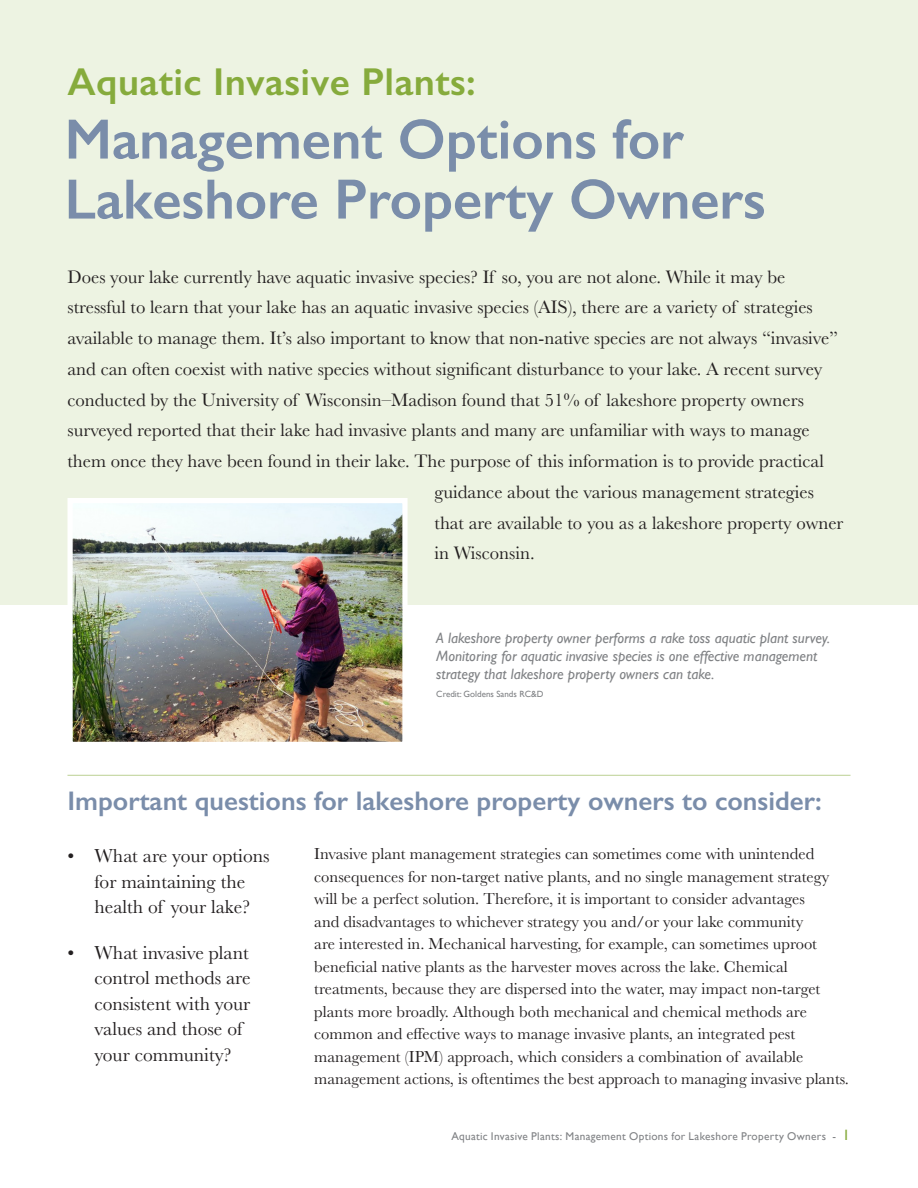
<style>
.page{position:relative;width:918px;height:1188px;background:#fff}
.page>*{position:absolute;margin:0;border:0;box-sizing:border-box;transform-origin:0 0}
.t1{font:600 57px/60px "Gill Sans";letter-spacing:-.005em;color:#7a8daa}
.t2{font:600 39px "Gill Sans";letter-spacing:.01em;color:#86ab3c}
.section_header{font:600 27px "Gill Sans";color:#7a8daa}
.t3{font:19.5px/25.5px "Baskerville";color:#231f20;text-align:center}
.t4{font:18.75px "Baskerville";color:#231f20}
.text_NO_line{font:16.5px/22.5px "Baskerville";color:#231f20}
.photo_caption{font:italic 15px/18px "Gill Sans";color:#808285}
.t5{font:11.25px "Gill Sans";letter-spacing:.025em;color:#808285}
.photo_credit{font:9px "Gill Sans";color:#808285}
.s1{font-size:15px;color:#86ab3c}
</style>
<div class="page">
<div style="left:0;top:0;width:918px;height:605px;background:#edf3e2"></div>
<img style="left:73px;top:504px;width:329px;height:237px">
<div style="left:67px;top:498px;width:341px;height:249px;border:5px solid #fff"></div>
<hr style="left:68px;top:775px;width:782px;height:1px;background:#c3d59e">
<p class="t2" style="left:68px;top:58px;width:410px">Aquatic Invasive Plants:</p>
<p class="t1" style="left:64px;top:109px;width:703px">Management Options for<br>Lakeshore Property Owners</p>
<p class="t4" style="left:68px;top:265px;width:719px">Does your lake currently have aquatic invasive species? If so, you are not alone. While it may be</p>
<p class="t4" style="left:68px;top:295px;width:747px">stressful to learn that your lake has an aquatic invasive species (AIS), there are a variety of strategies</p>
<p class="t4" style="left:68px;top:326px;width:772px">available to manage them. It’s also important to know that non-native species are not always “invasive”</p>
<p class="t4" style="left:68px;top:357px;width:756px">and can often coexist with native species without significant disturbance to your lake. A recent survey</p>
<p class="t4" style="left:68px;top:388px;width:738px">conducted by the University of Wisconsin–Madison found that 51% of lakeshore property owners</p>
<p class="t4" style="left:68px;top:418px;width:744px">surveyed reported that their lake had invasive plants and many are unfamiliar with ways to manage</p>
<p class="t4" style="left:68px;top:449px;width:758px">them once they have been found in their lake. The purpose of this information is to provide practical</p>
<p class="t4" style="left:435px;top:480px;width:381px">guidance about the various management strategies</p>
<p class="t4" style="left:435px;top:511px;width:410px">that are available to you as a lakeshore property owner</p>
<p class="t4" style="left:435px;top:541px;width:102px">in Wisconsin.</p>
<p class="photo_caption" style="left:436px;top:629px;width:395px">A lakeshore property owner performs a rake toss aquatic plant survey.<br>Monitoring for aquatic invasive species is one effective management strategy that lakeshore property owners can take.</p>
<p class="photo_credit" style="left:436px;top:688px;width:109px">Credit: Goldens Sands RC&amp;D</p>
<p class="section_header" style="left:68px;top:784px;width:756px">Important questions for lakeshore property owners to consider:</p>
<p class="t3" style="left:68px;top:843px;width:204px">• What are your options for maintaining the health of your lake?</p>
<p class="t3" style="left:94px;top:940px;width:158px;text-align:left;text-indent:-27px">• What invasive plant control methods are consistent with your values and those of your community?</p>
<p class="text_NO_line" style="left:314px;top:843px;width:536px">Invasive plant management strategies can sometimes come with unintended consequences for non-target native plants, and no single management strategy will be a perfect solution. Therefore, it is important to consider advantages<br>and disadvantages to whichever strategy you and/or your lake community<br>are interested in. Mechanical harvesting, for example, can sometimes uproot beneficial native plants as the harvester moves across the lake. Chemical treatments, because they are dispersed into the water, may impact non-target plants more broadly. Although both mechanical and chemical methods are common and effective ways to manage invasive plants, an integrated pest management (IPM) approach, which considers a combination of available management actions, is oftentimes the best approach to managing invasive plants.</p>
<p class="t5" style="left:451px;top:1130px;width:400px">Aquatic Invasive Plants: Management Options for Lakeshore Property Owners - <span class="s1">1</span></p>
</div>
